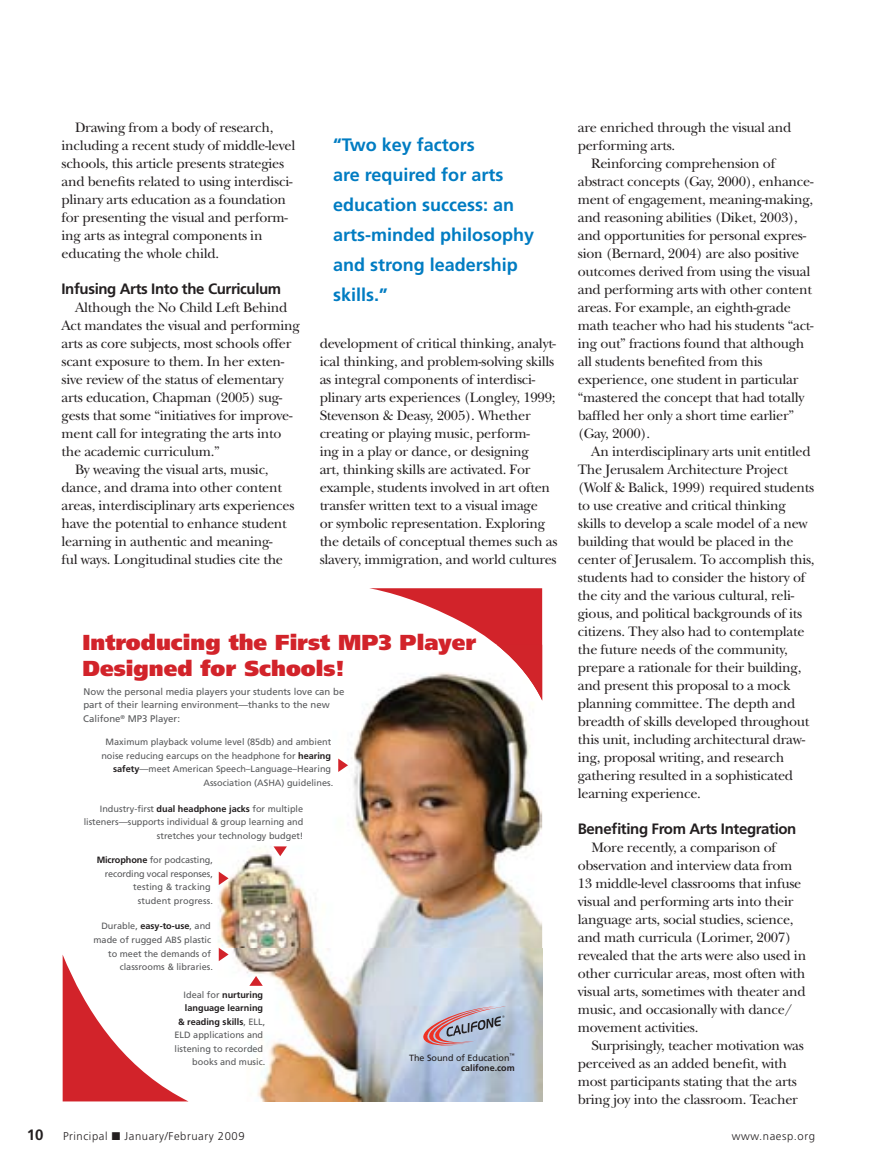
<style>
.page{position:relative;width:878px;height:1175px;background:#fff}
.page>*{position:absolute;margin:0;border:0;box-sizing:border-box;transform-origin:0 0}
.t1{font:900 21.6px/26px "Frutiger";color:#d2232a}
.t2{font:700 18px/30px "Frutiger";color:#007cc2}
.t3{font:700 15px "Frutiger";letter-spacing:-.025em;color:#231f20}
.t4{font:14.25px/18px "New Baskerville";letter-spacing:-.02em;color:#231f20}
.t5{font:300 11.25px "Frutiger";letter-spacing:.05em;color:#231f20}
.t6{font:9.6px/13.5px "Frutiger";color:#58595b}
.t7{font:9.15px/13.5px "Frutiger";color:#58595b;text-align:right}
.t8{font:9px "Times";color:#000}
.t9{font:9px "Frutiger";color:#231f20}
.t10{font:700 9px "Frutiger";color:#231f20}
.t11{font:5.1px "Frutiger";color:#231f20}
.s1{font-weight:700;color:#231f20}
</style>
<div class="page">
<img style="left:218px;top:700px;width:324px;height:401px">
<svg style="left:420px;top:1006px;width:86px;height:41px;background:#b6adbd"></svg>
<svg style="left:338px;top:758px;width:10px;height:14px"></svg>
<svg style="left:273px;top:846px;width:14px;height:10px"></svg>
<svg style="left:219px;top:871px;width:9px;height:14px"></svg>
<svg style="left:219px;top:947px;width:9px;height:14px"></svg>
<svg style="left:249px;top:976px;width:14px;height:9px"></svg>
<svg style="left:62px;top:955px;width:126px;height:147px"></svg>
<svg style="left:369px;top:588px;width:174px;height:112px"></svg>
<p class="t4" style="left:62px;top:118px;width:235px;text-indent:13px">Drawing from a body of research, including a recent study of middle-level schools, this article presents strategies and benefits related to using interdisci&shy;plinary arts education as a foundation for presenting the visual and perform&shy;ing arts as integral components in educating the whole child.</p>
<p class="t3" style="left:62px;top:280px;width:221px">Infusing Arts Into the Curriculum</p>
<p class="t4" style="left:75px;top:298px;width:214px">Although the No Child Left Behind</p>
<p class="t4" style="left:62px;top:316px;width:240px">Act mandates the visual and performing</p>
<p class="t4" style="left:62px;top:334px;width:231px">arts as core subjects, most schools offer</p>
<p class="t4" style="left:62px;top:352px;width:224px">scant exposure to them. In her exten-</p>
<p class="t4" style="left:62px;top:370px;width:224px">sive review of the status of elementary</p>
<p class="t4" style="left:62px;top:388px;width:222px">arts education, Chapman (2005) sug-</p>
<p class="t4" style="left:62px;top:406px;width:232px">gests that some “initiatives for improve-</p>
<p class="t4" style="left:62px;top:424px;width:221px">ment call for integrating the arts into</p>
<p class="t4" style="left:62px;top:442px;width:160px">the academic curriculum.”</p>
<p class="t4" style="left:75px;top:460px;width:195px">By weaving the visual arts, music,</p>
<p class="t4" style="left:62px;top:478px;width:222px">dance, and drama into other content</p>
<p class="t4" style="left:62px;top:496px;width:234px">areas, interdisciplinary arts experiences</p>
<p class="t4" style="left:62px;top:514px;width:227px">have the potential to enhance student</p>
<p class="t4" style="left:62px;top:532px;width:212px">learning in authentic and meaning-</p>
<p class="t4" style="left:62px;top:550px;width:223px">ful ways. Longitudinal studies cite the</p>
<p class="t2" style="left:333px;top:130px;width:203px">“Two key factors<br>are required for arts education success: an arts-minded philosophy and strong leadership skills.”</p>
<p class="t4" style="left:320px;top:334px;width:239px">development of critical thinking, analyt&shy;ical thinking, and problem-solving skills as integral components of interdisci&shy;plinary arts experiences (Longley, 1999; Stevenson &amp; Deasy, 2005). Whether creating or playing music, perform-<br>ing in a play or dance, or designing<br>art, thinking skills are activated. For example, students involved in art often transfer written text to a visual image<br>or symbolic representation. Exploring the details of conceptual themes such as slavery, immigration, and world cultures</p>
<h1 class="t1" style="left:83px;top:629px;width:395px">Introducing the First MP3 Player<br>Designed for Schools!</h1>
<p class="t6" style="left:83px;top:684px;width:262px">Now the personal media players your students love can be part of their learning environment—thanks to the new<br>Califone<sup>®</sup> MP3 Player:</p>
<p class="t7" style="left:101px;top:735px;width:233px">Maximum playback volume level (85db) and ambient noise reducing earcups on the headphone for <span class="s1">hearing safety</span>—meet American Speech–Language–Hearing Association (ASHA) guidelines.</p>
<p class="t7" style="left:84px;top:801px;width:221px">Industry-first <span class="s1">dual headphone jacks</span> for multiple listeners—supports individual &amp; group learning and stretches your technology budget!</p>
<p class="t7" style="left:97px;top:853px;width:118px"><span class="s1">Microphone</span> for podcasting, recording vocal responses, testing &amp; tracking<br>student progress.</p>
<p class="t7" style="left:93px;top:919px;width:121px">Durable, <span class="s1">easy-to-use</span>, and made of rugged ABS plastic to meet the demands of classrooms &amp; libraries.</p>
<p class="t7" style="left:174px;top:987px;width:92px">Ideal for <span class="s1">nurturing language learning<br>&amp; reading skills</span>, ELL,<br>ELD applications and listening to recorded books and music.</p>
<p class="t9" style="left:409px;top:1052px;width:102px">The Sound of Education</p>
<p class="t11" style="left:509px;top:1051px;width:7px">™</p>
<p class="t10" style="left:461px;top:1063px;width:55px">califone.com</p>
<p class="t4" style="left:577px;top:118px;width:215px">are enriched through the visual and performing arts.</p>
<p class="t4" style="left:577px;top:154px;width:237px;text-indent:13px">Reinforcing comprehension of abstract concepts (Gay, 2000), enhance&shy;ment of engagement, meaning-making, and reasoning abilities (Diket, 2003), and opportunities for personal expres&shy;sion (Bernard, 2004) are also positive outcomes derived from using the visual and performing arts with other content areas. For example, an eighth-grade math teacher who had his students “act&shy;ing out” fractions found that although all students benefited from this experience, one student in particular “mastered the concept that had totally baffled her only a short time earlier” (Gay, 2000).</p>
<p class="t4" style="left:577px;top:442px;width:238px;text-indent:13px">An interdisciplinary arts unit entitled The Jerusalem Architecture Project (Wolf &amp; Balick, 1999) required students to use creative and critical thinking skills to develop a scale model of a new building that would be placed in the center of Jerusalem. To accomplish this, students had to consider the history of the city and the various cultural, reli&shy;gious, and political backgrounds of its citizens. They also had to contemplate the future needs of the community, prepare a rationale for their building, and present this proposal to a mock planning committee. The depth and breadth of skills developed throughout this unit, including architectural draw&shy;ing, proposal writing, and research gathering resulted in a sophisticated learning experience.</p>
<p class="t3" style="left:578px;top:820px;width:220px">Benefiting From Arts Integration</p>
<p class="t4" style="left:578px;top:838px;width:230px;text-indent:13px">More recently, a comparison of observation and interview data from 13 middle-level classrooms that infuse visual and performing arts into their language arts, social studies, science, and math curricula (Lorimer, 2007) revealed that the arts were also used in other curricular areas, most often with visual arts, sometimes with theater and music, and occasionally with dance/ movement activities.</p>
<p class="t4" style="left:578px;top:1036px;width:227px;text-indent:13px">Surprisingly, teacher motivation was perceived as an added benefit, with most participants stating that the arts bring joy into the classroom. Teacher</p>
<p class="t3" style="left:27px;top:1125px;width:18px">10</p>
<p class="t5" style="left:63px;top:1130px;width:183px">Principal ■ January/February 2009</p>
<p class="t5" style="left:731px;top:1130px;width:85px">www.naesp.org</p>
<p class="t8" style="left:31px;top:1133px;width:157px">338-586_PRINT_adOCT08_resize.indd 1</p>
</div>
